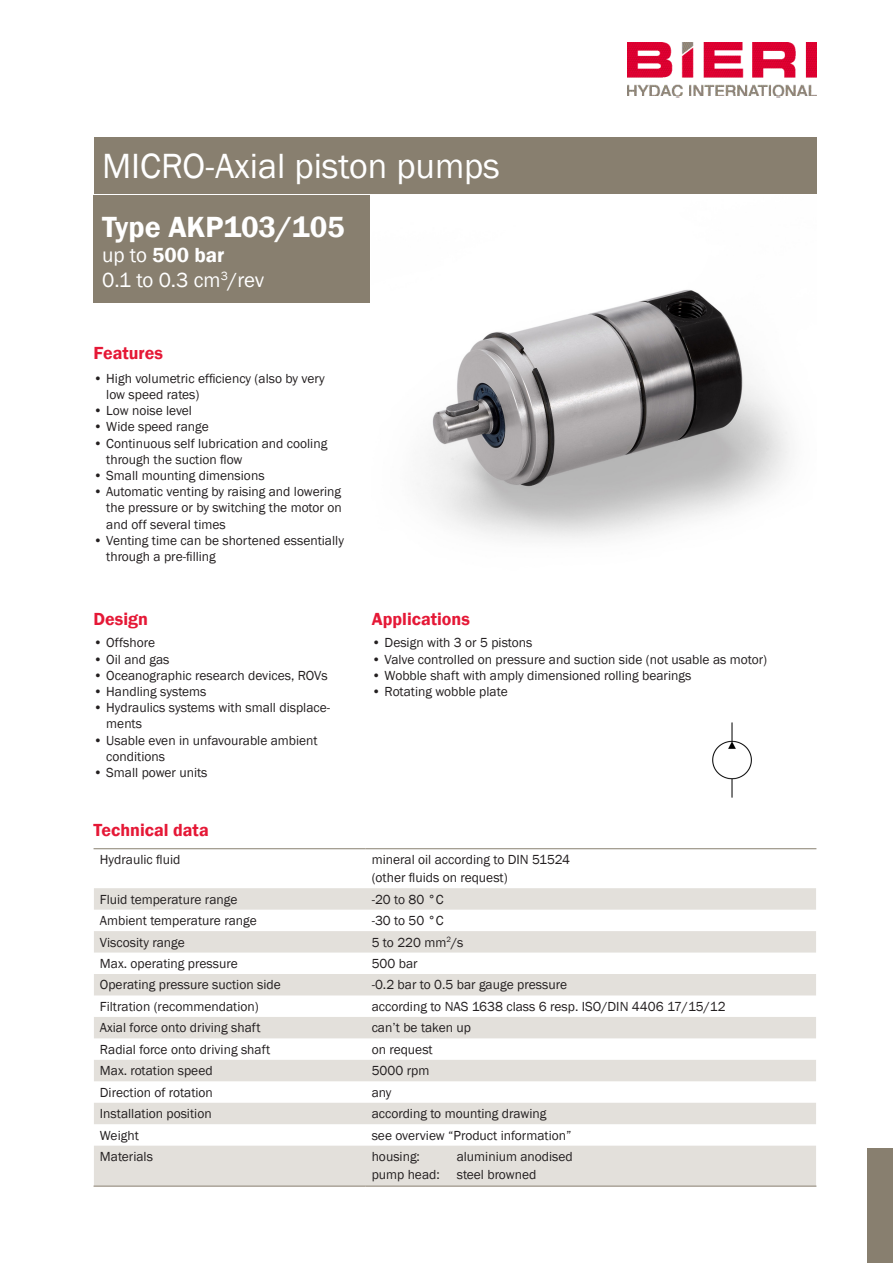
<style>
.page{position:relative;width:893px;height:1263px;background:#fff}
.page>*{position:absolute;margin:0;border:0;box-sizing:border-box;transform-origin:0 0}
._01_Titelseite_Titel{font:36px "Franklin Gothic";color:#fff}
._02_Titelseite_Unter{font:600 30px "Franklin Gothic";color:#fff}
._03_Titelseite_Unter{font:21px "Franklin Gothic";letter-spacing:-.01em;color:#fff}
._03_Titelseite_Unter-2{font:600 21px "Franklin Gothic";color:#fff}
._04_Titel_rot{font:600 18px "Franklin Gothic";color:#e51836}
._07_1_Grundtext_Engl{font:13.5px/16.2px "Franklin Gothic";color:#231f20}
.s1{font-weight:400}
</style>
<div class="page">
<img style="left:627px;top:43px;width:189px;height:55px">
<div style="left:94px;top:137px;width:722px;height:56px;background:#887f6f"></div>
<div style="left:94px;top:195px;width:276px;height:108px;background:#887f6f"></div>
<div style="left:867px;top:1148px;width:26px;height:115px;background:#887f6f"></div>
<img style="left:713px;top:723px;width:38px;height:74px">
<img style="left:426px;top:289px;width:364px;height:250px">
<svg style="left:94px;top:888px;width:722px;height:298px;fill:#e3e0db"></svg>
<hr style="left:94px;top:1186px;width:272px;height:1px;background:#887f6f">
<hr style="left:366px;top:1186px;width:450px;height:1px;background:#887f6f">
<hr style="left:94px;top:848px;width:272px;height:1px;background:#887f6f">
<hr style="left:366px;top:848px;width:450px;height:1px;background:#887f6f">
<p class="_01_Titelseite_Titel" style="left:102px;top:144px;width:399px">MICRO-Axial piston pumps</p>
<p class="_02_Titelseite_Unter" style="left:102px;top:208px;width:244px">Type AKP103/105</p>
<p class="_03_Titelseite_Unter-2" style="left:102px;top:242px;width:124px"><span class="s1">up to</span> 500 bar</p>
<p class="_03_Titelseite_Unter" style="left:102px;top:267px;width:164px">0.1 to 0.3 cm<sup>3</sup>/rev</p>
<p class="_04_Titel_rot" style="left:94px;top:342px;width:71px">Features</p>
<p class="_07_1_Grundtext_Engl" style="left:106px;top:370px;width:220px;text-indent:-13px">• High volumetric efficiency (also by very low speed rates)</p>
<p class="_07_1_Grundtext_Engl" style="left:94px;top:403px;width:100px">• Low noise level</p>
<p class="_07_1_Grundtext_Engl" style="left:94px;top:419px;width:117px">• Wide speed range</p>
<p class="_07_1_Grundtext_Engl" style="left:106px;top:435px;width:223px;text-indent:-13px">• Continuous self lubrication and cooling through the suction flow</p>
<p class="_07_1_Grundtext_Engl" style="left:94px;top:468px;width:173px">• Small mounting dimensions</p>
<p class="_07_1_Grundtext_Engl" style="left:106px;top:484px;width:237px;text-align:justify;text-indent:-13px">• Automatic venting by raising and lowering the pressure or by switching the motor on and off several times</p>
<p class="_07_1_Grundtext_Engl" style="left:106px;top:532px;width:239px;text-indent:-13px">• Venting time can be shortened essentially through a pre-filling</p>
<p class="_04_Titel_rot" style="left:94px;top:608px;width:56px">Design</p>
<p class="_07_1_Grundtext_Engl" style="left:94px;top:635px;width:63px">• Offshore</p>
<p class="_07_1_Grundtext_Engl" style="left:94px;top:651px;width:77px">• Oil and gas</p>
<p class="_07_1_Grundtext_Engl" style="left:94px;top:667px;width:236px">• Oceanographic research devices, ROVs</p>
<p class="_07_1_Grundtext_Engl" style="left:94px;top:684px;width:115px">• Handling systems</p>
<p class="_07_1_Grundtext_Engl" style="left:106px;top:700px;width:225px;text-indent:-13px">• Hydraulics systems with small displace&shy;ments</p>
<p class="_07_1_Grundtext_Engl" style="left:106px;top:732px;width:213px;text-indent:-13px">• Usable even in unfavourable ambient conditions</p>
<p class="_07_1_Grundtext_Engl" style="left:94px;top:765px;width:115px">• Small power units</p>
<p class="_04_Titel_rot" style="left:94px;top:818px;width:117px">Technical data</p>
<p class="_04_Titel_rot" style="left:372px;top:608px;width:100px">Applications</p>
<p class="_07_1_Grundtext_Engl" style="left:372px;top:635px;width:162px">• Design with 3 or 5 pistons</p>
<p class="_07_1_Grundtext_Engl" style="left:372px;top:651px;width:397px">• Valve controlled on pressure and suction side (not usable as motor)</p>
<p class="_07_1_Grundtext_Engl" style="left:372px;top:667px;width:321px">• Wobble shaft with amply dimensioned rolling bearings</p>
<p class="_07_1_Grundtext_Engl" style="left:372px;top:684px;width:137px">• Rotating wobble plate</p>
<p class="_07_1_Grundtext_Engl" style="left:100px;top:852px;width:82px">Hydraulic fluid</p>
<p class="_07_1_Grundtext_Engl" style="left:372px;top:852px;width:200px">mineral oil according to DIN 51524</p>
<p class="_07_1_Grundtext_Engl" style="left:372px;top:870px;width:137px">(other fluids on request)</p>
<p class="_07_1_Grundtext_Engl" style="left:100px;top:891px;width:139px">Fluid temperature range</p>
<p class="_07_1_Grundtext_Engl" style="left:372px;top:891px;width:73px">-20 to 80 °C</p>
<p class="_07_1_Grundtext_Engl" style="left:100px;top:913px;width:159px">Ambient temperature range</p>
<p class="_07_1_Grundtext_Engl" style="left:372px;top:913px;width:73px">-30 to 50 °C</p>
<p class="_07_1_Grundtext_Engl" style="left:100px;top:934px;width:86px">Viscosity range</p>
<p class="_07_1_Grundtext_Engl" style="left:372px;top:934px;width:93px">5 to 220 mm<sup>2</sup>/s</p>
<p class="_07_1_Grundtext_Engl" style="left:100px;top:956px;width:140px">Max. operating pressure</p>
<p class="_07_1_Grundtext_Engl" style="left:372px;top:956px;width:47px">500 bar</p>
<p class="_07_1_Grundtext_Engl" style="left:100px;top:977px;width:182px">Operating pressure suction side</p>
<p class="_07_1_Grundtext_Engl" style="left:372px;top:977px;width:197px">-0.2 bar to 0.5 bar gauge pressure</p>
<p class="_07_1_Grundtext_Engl" style="left:100px;top:999px;width:160px">Filtration (recommendation)</p>
<p class="_07_1_Grundtext_Engl" style="left:372px;top:999px;width:355px">according to NAS 1638 class 6 resp. ISO/DIN 4406 17/15/12</p>
<p class="_07_1_Grundtext_Engl" style="left:100px;top:1020px;width:162px">Axial force onto driving shaft</p>
<p class="_07_1_Grundtext_Engl" style="left:372px;top:1020px;width:101px">can’t be taken up</p>
<p class="_07_1_Grundtext_Engl" style="left:100px;top:1041px;width:172px">Radial force onto driving shaft</p>
<p class="_07_1_Grundtext_Engl" style="left:372px;top:1041px;width:63px">on request</p>
<p class="_07_1_Grundtext_Engl" style="left:100px;top:1063px;width:114px">Max. rotation speed</p>
<p class="_07_1_Grundtext_Engl" style="left:372px;top:1063px;width:59px">5000 rpm</p>
<p class="_07_1_Grundtext_Engl" style="left:100px;top:1084px;width:114px">Direction of rotation</p>
<p class="_07_1_Grundtext_Engl" style="left:372px;top:1084px;width:21px">any</p>
<p class="_07_1_Grundtext_Engl" style="left:100px;top:1106px;width:113px">Installation position</p>
<p class="_07_1_Grundtext_Engl" style="left:372px;top:1106px;width:176px">according to mounting drawing</p>
<p class="_07_1_Grundtext_Engl" style="left:100px;top:1127px;width:40px">Weight</p>
<p class="_07_1_Grundtext_Engl" style="left:372px;top:1127px;width:201px">see overview “Product information”</p>
<p class="_07_1_Grundtext_Engl" style="left:100px;top:1149px;width:55px">Materials</p>
<p class="_07_1_Grundtext_Engl" style="left:372px;top:1149px;width:50px">housing:</p>
<p class="_07_1_Grundtext_Engl" style="left:457px;top:1149px;width:118px">aluminium anodised</p>
<p class="_07_1_Grundtext_Engl" style="left:372px;top:1167px;width:70px">pump head:</p>
<p class="_07_1_Grundtext_Engl" style="left:457px;top:1167px;width:81px">steel browned</p>
</div>
